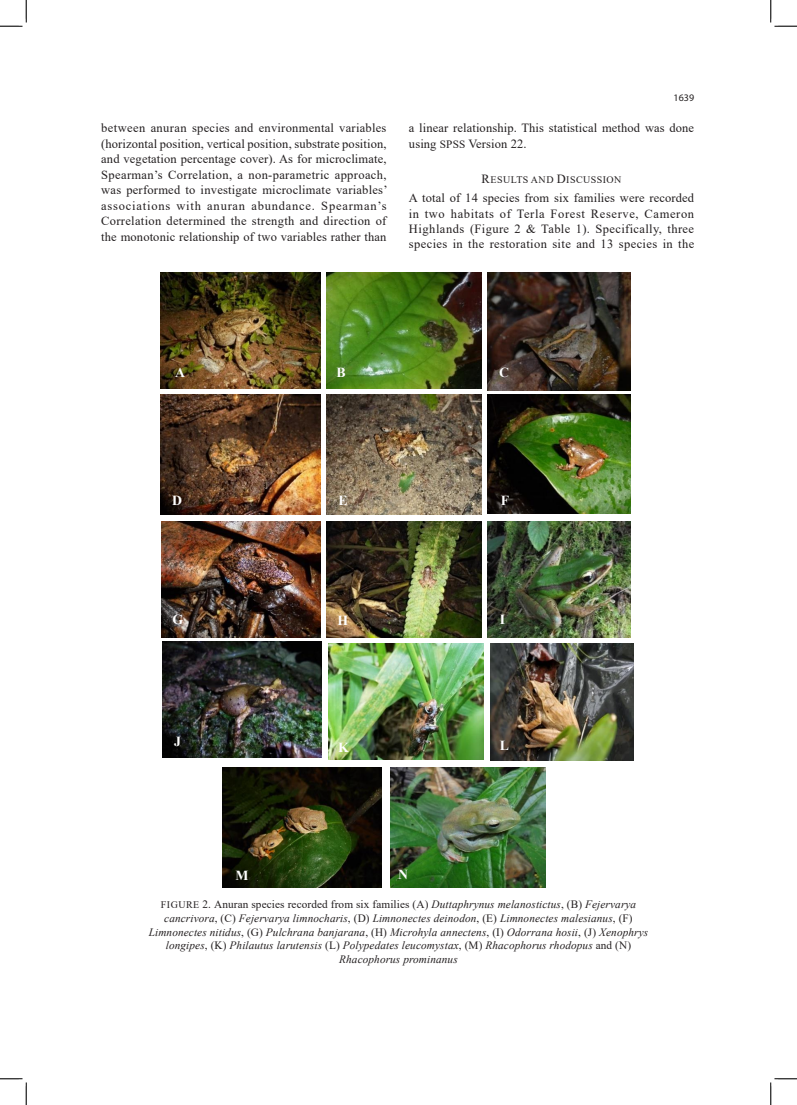
<style>
.page{position:relative;width:797px;height:1105px;background:#fff}
.page>*{position:absolute;margin:0;border:0;box-sizing:border-box;transform-origin:0 0}
.t1{font:700 13.75px "Times New Roman";color:#fff}
.Body_text{font:12.5px/15.4px "Times New Roman";letter-spacing:.01em;color:#231f20;text-align:justify}
.Body_text-2{font:italic 11.25px/13.8px "Times New Roman";letter-spacing:.01em;color:#231f20;text-align:center}
.Body_text-3{font:10px "Times New Roman";letter-spacing:.045em;color:#231f20}
.t2{font:10px "Myriad Pro";color:#231f20}
.s1{font-size:11.25px}
.s2{font-size:12.5px}
.s3{font-style:normal;font-size:10px}
.s4{font-style:normal}
</style>
<div class="page">
<img style="left:161px;top:522px;width:159px;height:115px">
<img style="left:160px;top:395px;width:160px;height:120px">
<img style="left:326px;top:395px;width:155px;height:120px">
<img style="left:487px;top:395px;width:143px;height:119px">
<img style="left:160px;top:272px;width:160px;height:117px">
<img style="left:326px;top:272px;width:155px;height:117px">
<img style="left:487px;top:272px;width:143px;height:118px">
<img style="left:326px;top:522px;width:155px;height:115px">
<img style="left:487px;top:521px;width:143px;height:116px">
<img style="left:222px;top:768px;width:160px;height:119px">
<img style="left:328px;top:644px;width:155px;height:115px">
<img style="left:490px;top:643px;width:143px;height:118px">
<img style="left:390px;top:767px;width:156px;height:121px">
<img style="left:163px;top:642px;width:159px;height:115px">
<svg style="left:0;top:0;width:27px;height:27px"></svg>
<svg style="left:0;top:1078px;width:27px;height:27px"></svg>
<svg style="left:770px;top:0;width:27px;height:27px"></svg>
<svg style="left:770px;top:1078px;width:27px;height:27px"></svg>
<p class="t2" style="left:673px;top:92px;width:22px">1639</p>
<p class="Body_text" style="left:101px;top:120px;width:288px">between anuran species and environmental variables (horizontal position, vertical position, substrate position, and vegetation percentage cover). As for microclimate, Spearman’s Correlation, a non-parametric approach, was performed to investigate microclimate variables’ associations with anuran abundance. Spearman’s Correlation determined the strength and direction of the monotonic relationship of two variables rather than</p>
<p class="Body_text" style="left:409px;top:120px;width:287px">a linear relationship. This statistical method was done using <span class="s1">SPSS</span> Version 22.</p>
<p class="Body_text-3" style="left:481px;top:173px;width:141px"><span class="s2">R</span>ESULTS AND <span class="s2">D</span>ISCUSSION</p>
<p class="Body_text" style="left:409px;top:190px;width:287px">A total of 14 species from six families were recorded in two habitats of Terla Forest Reserve, Cameron Highlands (Figure 2 &amp; Table 1). Specifically, three species in the restoration site and 13 species in the</p>
<p class="t1" style="left:175px;top:363px;width:11px">A</p>
<p class="t1" style="left:336px;top:363px;width:11px">B</p>
<p class="t1" style="left:499px;top:363px;width:11px">C</p>
<p class="t1" style="left:172px;top:491px;width:11px">D</p>
<p class="t1" style="left:338px;top:491px;width:11px">E</p>
<p class="t1" style="left:501px;top:491px;width:10px">F</p>
<p class="t1" style="left:172px;top:609px;width:12px">G</p>
<p class="t1" style="left:337px;top:610px;width:12px">H</p>
<p class="t1" style="left:500px;top:609px;width:7px">I</p>
<p class="t1" style="left:175px;top:733px;width:8px">J</p>
<p class="t1" style="left:338px;top:737px;width:12px">K</p>
<p class="t1" style="left:500px;top:735px;width:11px">L</p>
<p class="t1" style="left:235px;top:865px;width:15px">M</p>
<p class="t1" style="left:398px;top:864px;width:11px">N</p>
<p class="Body_text-2" style="left:149px;top:897px;width:501px"><span class="s3">FIGURE</span> <span class="s4">2. Anuran species recorded from six families (A)</span> Duttaphrynus melanostictus<span class="s4">, (B)</span> Fejervarya cancrivora<span class="s4">, (C)</span> Fejervarya limnocharis<span class="s4">, (D)</span> Limnonectes deinodon<span class="s4">, (E)</span> Limnonectes malesianus<span class="s4">, (F)<br></span>Limnonectes nitidus<span class="s4">, (G)</span> Pulchrana banjarana<span class="s4">, (H)</span> Microhyla annectens<span class="s4">, (I)</span> Odorrana hosii<span class="s4">, (J)</span> Xenophrys longipes<span class="s4">, (K)</span> Philautus larutensis <span class="s4">(L)</span> Polypedates leucomystax<span class="s4">, (M)</span> Rhacophorus rhodopus <span class="s4">and (N)<br></span>Rhacophorus prominanus</p>
</div>
